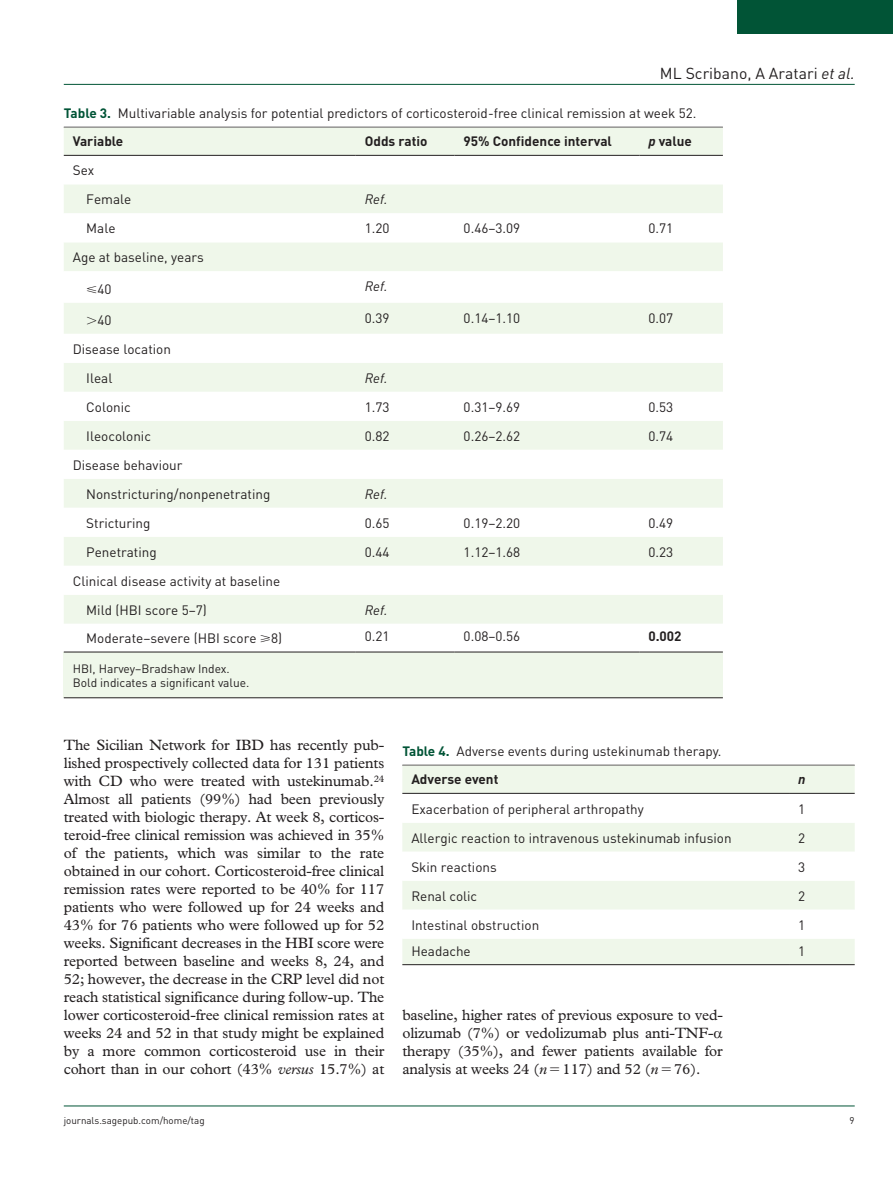
<style>
.page{position:relative;width:893px;height:1191px;background:#fff}
.page>*{position:absolute;margin:0;border:0;box-sizing:border-box;transform-origin:0 0}
.t1{font:15.75px "DIN";color:#231f20}
.t2{font:15px/18px "Plantin Std";letter-spacing:-.01em;color:#231f20;text-align:justify}
.t3{font:13.5px/29px "DIN";color:#231f20}
.t4{font:700 13.5px "DIN";color:#231f20}
.t5{font:italic 13.5px "DIN";color:#231f20}
.t6{font:italic 700 13.5px "DIN";color:#231f20}
.t7{font:12px/14.2px "DIN";color:#231f20}
.t8{font:9.75px "DIN";color:#231f20}
.s1{font-style:italic}
.s2{font-weight:700;color:#015436}
.s3{font-weight:700}
</style>
<div class="page">
<hr style="left:64px;top:84px;width:791px;height:1px;background:#015436">
<hr style="left:64px;top:1105px;width:791px;height:1px;background:#015436">
<div style="left:738px;top:0;width:155px;height:34px;background:#015436"></div>
<div style="left:64px;top:652px;width:659px;height:45px;background:#eff7ea"></div>
<hr style="left:64px;top:127px;width:659px;height:1px;background:#231f20">
<hr style="left:64px;top:697px;width:659px;height:1px;background:#231f20">
<div style="left:64px;top:128px;width:659px;height:27px;background:#eff7ea"></div>
<svg style="left:64px;top:185px;width:659px;height:439px;fill:#eff7ea"></svg>
<hr style="left:64px;top:155px;width:292px;height:1px;background:#231f20">
<hr style="left:356px;top:155px;width:99px;height:1px;background:#231f20">
<hr style="left:455px;top:155px;width:184px;height:1px;background:#231f20">
<hr style="left:639px;top:155px;width:84px;height:1px;background:#231f20">
<hr style="left:64px;top:651px;width:292px;height:1px;background:#231f20">
<hr style="left:356px;top:651px;width:99px;height:1px;background:#231f20">
<hr style="left:455px;top:651px;width:184px;height:1px;background:#231f20">
<hr style="left:639px;top:651px;width:84px;height:1px;background:#231f20">
<div style="left:402px;top:765px;width:453px;height:199px;background:#eff7ea"></div>
<svg style="left:402px;top:794px;width:453px;height:144px"></svg>
<hr style="left:402px;top:793px;width:387px;height:1px;background:#231f20">
<hr style="left:789px;top:793px;width:66px;height:1px;background:#231f20">
<hr style="left:402px;top:964px;width:387px;height:1px;background:#231f20">
<hr style="left:789px;top:964px;width:66px;height:1px;background:#231f20">
<svg style="left:87px;top:316px;width:9px;height:8px"></svg>
<p class="t1" style="left:660px;top:63px;width:196px">ML Scribano, A Aratari <span class="s1">et al.</span></p>
<p class="t3" style="left:73px;top:98px;width:625px;line-height:28.5px;text-indent:-9px"><span class="s2">Table 3.</span> Multivariable analysis for potential predictors of corticosteroid-free clinical remission at week 52.<br><span class="s3">Variable</span></p>
<p class="t4" style="left:365px;top:133px;width:64px">Odds ratio</p>
<p class="t4" style="left:464px;top:133px;width:150px">95% Confidence interval</p>
<p class="t4" style="left:648px;top:133px;width:45px"><span class="s1">p</span> value</p>
<p class="t3" style="left:86px;top:156px;width:47px;text-indent:-14px">Sex<br>Female</p>
<p class="t5" style="left:365px;top:191px;width:24px">Ref.</p>
<p class="t3" style="left:86px;top:214px;width:31px">Male</p>
<p class="t3" style="left:365px;top:214px;width:26px">1.20</p>
<p class="t3" style="left:464px;top:214px;width:58px">0.46–3.09</p>
<p class="t3" style="left:648px;top:214px;width:26px">0.71</p>
<p class="t3" style="left:73px;top:243px;width:133px">Age at baseline, years</p>
<p class="t3" style="left:86px;top:274px;width:27px">⩽40</p>
<p class="t5" style="left:365px;top:278px;width:24px">Ref.</p>
<p class="t3" style="left:98px;top:305px;width:16px">40</p>
<p class="t3" style="left:365px;top:303px;width:26px">0.39</p>
<p class="t3" style="left:464px;top:303px;width:58px">0.14–1.10</p>
<p class="t3" style="left:648px;top:303px;width:26px">0.07</p>
<p class="t3" style="left:86px;top:334px;width:86px;text-indent:-14px">Disease location<br>Ileal</p>
<p class="t5" style="left:365px;top:369px;width:24px">Ref.</p>
<p class="t3" style="left:86px;top:392px;width:46px">Colonic</p>
<p class="t3" style="left:365px;top:392px;width:26px">1.73</p>
<p class="t3" style="left:464px;top:392px;width:58px">0.31–9.69</p>
<p class="t3" style="left:648px;top:392px;width:26px">0.53</p>
<p class="t3" style="left:86px;top:421px;width:66px">Ileocolonic</p>
<p class="t3" style="left:365px;top:421px;width:26px">0.82</p>
<p class="t3" style="left:464px;top:421px;width:58px">0.26–2.62</p>
<p class="t3" style="left:648px;top:421px;width:26px">0.74</p>
<p class="t3" style="left:86px;top:450px;width:186px;text-indent:-14px">Disease behaviour<br>Nonstricturing/nonpenetrating</p>
<p class="t5" style="left:365px;top:485px;width:24px">Ref.</p>
<p class="t3" style="left:86px;top:508px;width:66px">Stricturing</p>
<p class="t3" style="left:365px;top:508px;width:26px">0.65</p>
<p class="t3" style="left:464px;top:508px;width:58px">0.19–2.20</p>
<p class="t3" style="left:648px;top:508px;width:26px">0.49</p>
<p class="t3" style="left:86px;top:537px;width:72px">Penetrating</p>
<p class="t3" style="left:365px;top:537px;width:26px">0.44</p>
<p class="t3" style="left:464px;top:537px;width:58px">1.12–1.68</p>
<p class="t3" style="left:648px;top:537px;width:26px">0.23</p>
<p class="t3" style="left:86px;top:566px;width:195px;text-indent:-14px">Clinical disease activity at baseline<br>Mild (HBI score 5–7)</p>
<p class="t5" style="left:365px;top:601px;width:24px">Ref.</p>
<p class="t3" style="left:86px;top:623px;width:197px">Moderate–severe (HBI score ⩾8)</p>
<p class="t3" style="left:365px;top:621px;width:26px">0.21</p>
<p class="t3" style="left:464px;top:621px;width:58px">0.08–0.56</p>
<p class="t4" style="left:648px;top:627px;width:35px">0.002</p>
<p class="t7" style="left:73px;top:661px;width:178px">HBI, Harvey–Bradshaw Index.<br>Bold indicates a significant value.</p>
<p class="t2" style="left:64px;top:736px;width:322px">The Sicilian Network for IBD has recently pub&shy;lished prospectively collected data for 131 patients with CD who were treated with ustekinumab.<sup>24<br></sup>Almost all patients (99%) had been previously treated with biologic therapy. At week 8, corticos&shy;teroid-free clinical remission was achieved in 35% of the patients, which was similar to the rate obtained in our cohort. Corticosteroid-free clinical remission rates were reported to be 40% for 117 patients who were followed up for 24 weeks and 43% for 76 patients who were followed up for 52 weeks. Significant decreases in the HBI score were reported between baseline and weeks 8, 24, and 52; however, the decrease in the CRP level did not reach statistical significance during follow-up. The lower corticosteroid-free clinical remission rates at weeks 24 and 52 in that study might be explained by a more common corticosteroid use in their cohort than in our cohort (43% <span class="s1">versus</span> 15.7%) at</p>
<p class="t3" style="left:411px;top:736px;width:312px;line-height:28.5px;text-indent:-9px"><span class="s2">Table 4.</span> Adverse events during ustekinumab therapy.<br><span class="s3">Adverse event</span></p>
<p class="t6" style="left:798px;top:770px;width:9px">n</p>
<p class="t3" style="left:411px;top:794px;width:234px">Exacerbation of peripheral arthropathy</p>
<p class="t3" style="left:798px;top:794px;width:9px">1</p>
<p class="t3" style="left:411px;top:823px;width:322px">Allergic reaction to intravenous ustekinumab infusion</p>
<p class="t3" style="left:798px;top:823px;width:9px">2</p>
<p class="t3" style="left:411px;top:852px;width:87px">Skin reactions</p>
<p class="t3" style="left:798px;top:852px;width:9px">3</p>
<p class="t3" style="left:411px;top:881px;width:67px">Renal colic</p>
<p class="t3" style="left:798px;top:881px;width:9px">2</p>
<p class="t3" style="left:411px;top:910px;width:129px">Intestinal obstruction</p>
<p class="t3" style="left:798px;top:910px;width:9px">1</p>
<p class="t3" style="left:411px;top:936px;width:61px">Headache</p>
<p class="t3" style="left:798px;top:936px;width:9px">1</p>
<p class="t2" style="left:402px;top:1006px;width:322px;text-align:left">baseline, higher rates of previous exposure to ved&shy;olizumab (7%) or vedolizumab plus anti-TNF&shy;therapy (35%), and fewer patients available for analysis at weeks 24 (<span class="s1">n</span> 117) and 52 (<span class="s1">n</span> 76).</p>
<p class="t8" style="left:64px;top:1114px;width:142px">journals.sagepub.com/home/tag</p>
<p class="t8" style="left:850px;top:1114px;width:7px">9</p>
</div>
